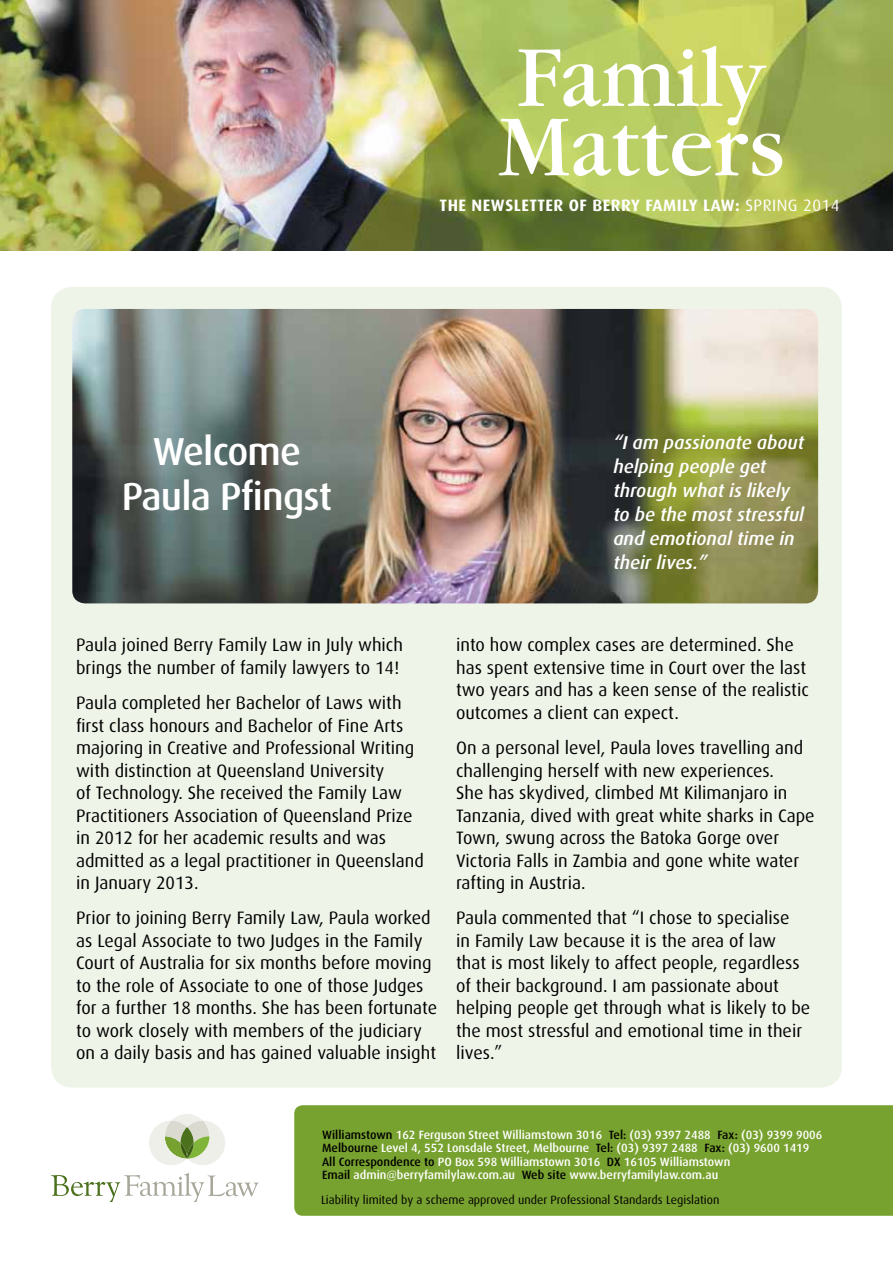
<style>
.page{position:relative;width:893px;height:1263px;background:#fff}
.page>*{position:absolute;margin:0;border:0;box-sizing:border-box;transform-origin:0 0}
.t1{font:90.45px/69.4px "Garamond";color:#fff}
.t2{font:500 39px/45px "Dax";letter-spacing:-.02em;color:#fff;text-align:center}
.t3{font:italic 500 18.6px/23.9px "Dax";color:#fff}
.t4{font:18px/22.5px "Dax";color:#000}
.t5{font:700 16.5px "Dax";letter-spacing:.03em;color:#fff}
.t6{font:500 12px/13.5px "Dax";color:#fff}
.t7{font:12px "Dax";color:#000}
.s1{font-weight:400}
.s2{color:#000}
</style>
<div class="page">
<div style="left:51px;top:287px;width:791px;height:800px;background:#eff4e9;border-radius:21px"></div>
<div style="left:294px;top:1105px;width:599px;height:111px;background:#78a22f"></div>
<svg style="left:51px;top:1173px;width:208px;height:29px"></svg>
<div style="left:171px;top:1114px;width:32px;height:13px;background:#efefea;border-radius:50%"></div>
<svg style="left:149px;top:1120px;width:76px;height:45px"></svg>
<img style="left:0;top:0;width:893px;height:251px">
<img style="left:72px;top:309px;width:746px;height:294px">
<h2 class="t2" style="left:122px;top:429px;width:212px">Welcome<br>Paula Pfingst</h2>
<h1 class="t1" style="left:498px;top:44px;width:288px">Family<br>Matters</h1>
<p class="t5" style="left:440px;top:196px;width:401px">THE NEWSLETTER OF BERRY FAMILY LAW: <span class="s1">SPRING 2014</span></p>
<p class="t3" style="left:613px;top:431px;width:192px">“I am passionate about helping people get through what is likely to be the most stressful and emotional time in their lives.”</p>
<p class="t4" style="left:76px;top:634px;width:328px">Paula joined Berry Family Law in July which brings the number of family lawyers to 14!</p>
<p class="t4" style="left:76px;top:692px;width:349px">Paula completed her Bachelor of Laws with first class honours and Bachelor of Fine Arts majoring in Creative and Professional Writing with distinction at Queensland University<br>of Technology. She received the Family Law Practitioners Association of Queensland Prize in 2012 for her academic results and was admitted as a legal practitioner in Queensland in January 2013.</p>
<p class="t4" style="left:76px;top:907px;width:363px">Prior to joining Berry Family Law, Paula worked as Legal Associate to two Judges in the Family Court of Australia for six months before moving to the role of Associate to one of those Judges for a further 18 months. She has been fortunate to work closely with members of the judiciary on a daily basis and has gained valuable insight</p>
<p class="t4" style="left:456px;top:634px;width:354px">into how complex cases are determined. She has spent extensive time in Court over the last two years and has a keen sense of the realistic outcomes a client can expect.</p>
<p class="t4" style="left:456px;top:737px;width:360px">On a personal level, Paula loves travelling and challenging herself with new experiences.<br>She has skydived, climbed Mt Kilimanjaro in Tanzania, dived with great white sharks in Cape Town, swung across the Batoka Gorge over Victoria Falls in Zambia and gone white water rafting in Austria.</p>
<p class="t4" style="left:456px;top:907px;width:356px">Paula commented that “I chose to specialise<br>in Family Law because it is the area of law that is most likely to affect people, regardless of their background. I am passionate about helping people get through what is likely to be the most stressful and emotional time in their lives.”</p>
<p class="t6" style="left:322px;top:1128px;width:502px"><span class="s2">Williamstown</span> 162 Ferguson Street Williamstown 3016 <span class="s2">Tel:</span> (03) 9397 2488 <span class="s2">Fax:</span> (03) 9399 9006<br><span class="s2">Melbourne</span> Level 4, 552 Lonsdale Street, Melbourne <span class="s2">Tel:</span> (03) 9397 2488 <span class="s2">Fax:</span> (03) 9600 1419<br><span class="s2">All Correspondence to</span> PO Box 598 Williamstown 3016 <span class="s2">DX</span> 16105 Williamstown<br><span class="s2">Email</span> admin@berryfamilylaw.com.au <span class="s2">Web site</span> www.berryfamilylaw.com.au</p>
<p class="t7" style="left:321px;top:1193px;width:400px">Liability limited by a scheme approved under Professional Standards Legislation</p>
</div>
